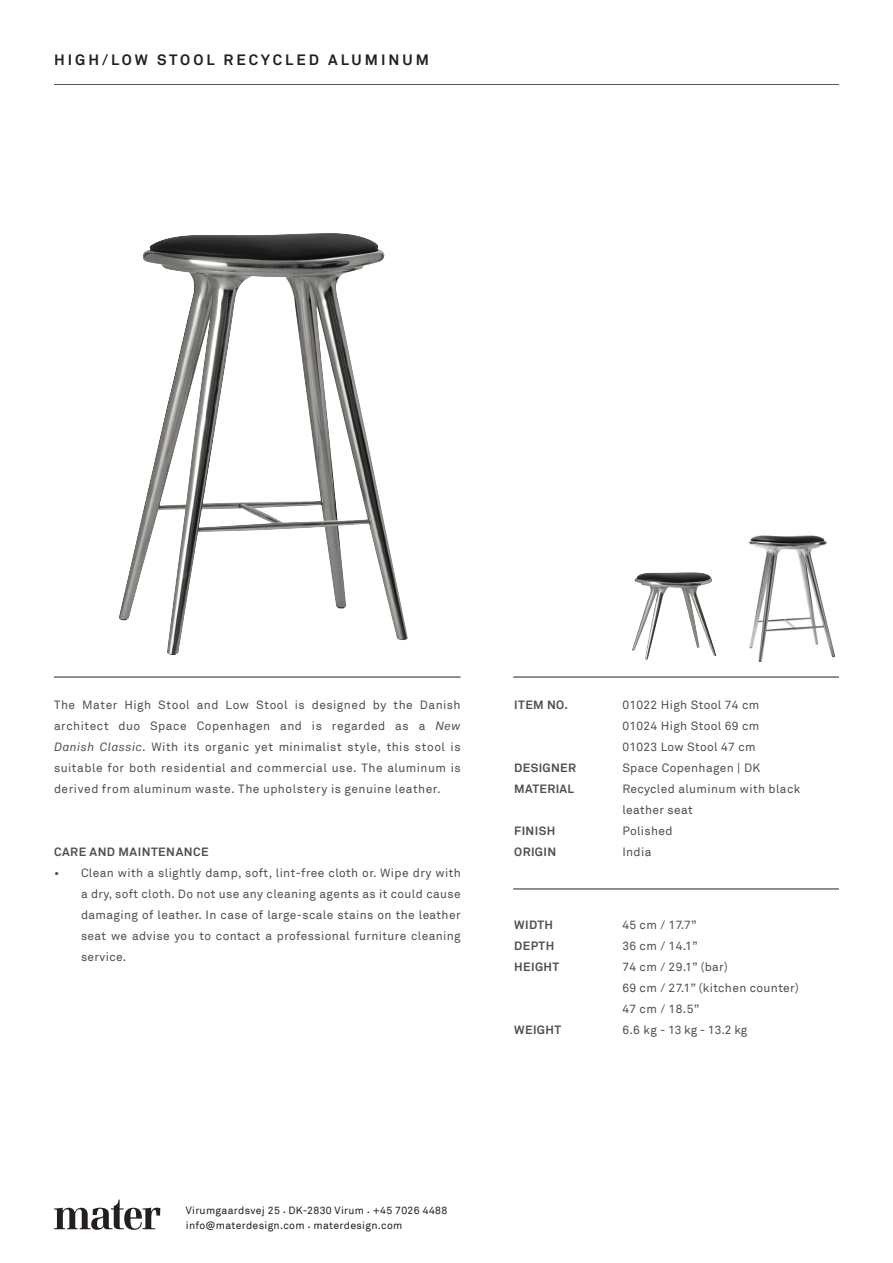
<style>
.page{position:relative;width:893px;height:1263px;background:#fff}
.page>*{position:absolute;margin:0;border:0;box-sizing:border-box;transform-origin:0 0}
.t1{font:700 15px "Akkurat";letter-spacing:.2em;color:#231f20}
.brødtekst{font:12px/21px "Akkurat";letter-spacing:.03em;color:#505054;text-align:justify}
.t2{font:700 12px "Akkurat";letter-spacing:.03em;color:#505054}
.t3{font:10.5px "Akkurat";letter-spacing:.03em;color:#231f20}
.s1{font-style:italic}
.s2{font-size:6px}
</style>
<div class="page">
<hr style="left:513px;top:677px;width:326px;height:1px;background:#231f20">
<hr style="left:54px;top:677px;width:407px;height:1px;background:#231f20">
<hr style="left:513px;top:889px;width:326px;height:1px;background:#231f20">
<img style="left:119px;top:233px;width:289px;height:422px">
<img style="left:716px;top:535px;width:120px;height:127px">
<img style="left:632px;top:572px;width:84px;height:88px">
<svg style="left:54px;top:1199px;width:106px;height:31px"></svg>
<hr style="left:54px;top:84px;width:785px;height:1px;background:#57585a">
<p class="t1" style="left:54px;top:50px;width:376px">HIGH/LOW STOOL RECYCLED ALUMINUM</p>
<p class="brødtekst" style="left:54px;top:694px;width:408px">The Mater High Stool and Low Stool is designed by the Danish architect duo Space Copenhagen and is regarded as a <span class="s1">New Danish Classic</span>. With its organic yet minimalist style, this stool is suitable for both residential and commercial use. The aluminum is derived from aluminum waste. The upholstery is genuine leather.</p>
<p class="t2" style="left:54px;top:844px;width:156px">CARE AND MAINTENANCE</p>
<p class="brødtekst" style="left:81px;top:862px;width:381px;text-indent:-27px">• Clean with a slightly damp, soft, lint-free cloth or. Wipe dry with a dry, soft cloth. Do not use any cleaning agents as it could cause damaging of leather. In case of large-scale stains on the leather seat we advise you to contact a professional furniture cleaning service.</p>
<p class="t2" style="left:514px;top:697px;width:55px">ITEM NO.</p>
<p class="brødtekst" style="left:622px;top:695px;width:138px">01022 High Stool 74 cm</p>
<p class="brødtekst" style="left:622px;top:716px;width:138px">01024 High Stool 69 cm</p>
<p class="brødtekst" style="left:622px;top:737px;width:135px">01023 Low Stool 47 cm</p>
<p class="t2" style="left:514px;top:760px;width:63px">DESIGNER</p>
<p class="brødtekst" style="left:622px;top:758px;width:140px">Space Copenhagen | DK</p>
<p class="t2" style="left:514px;top:781px;width:61px">MATERIAL</p>
<p class="brødtekst" style="left:622px;top:779px;width:179px">Recycled aluminum with black</p>
<p class="brødtekst" style="left:622px;top:800px;width:72px">leather seat</p>
<p class="t2" style="left:514px;top:823px;width:42px">FINISH</p>
<p class="brødtekst" style="left:622px;top:821px;width:52px">Polished</p>
<p class="t2" style="left:514px;top:844px;width:43px">ORIGIN</p>
<p class="brødtekst" style="left:622px;top:842px;width:31px">India</p>
<p class="t2" style="left:514px;top:917px;width:40px">WIDTH</p>
<p class="brødtekst" style="left:622px;top:914px;width:76px">45 cm / 17.7”</p>
<p class="t2" style="left:514px;top:938px;width:41px">DEPTH</p>
<p class="brødtekst" style="left:622px;top:935px;width:77px">36 cm / 14.1”</p>
<p class="t2" style="left:514px;top:959px;width:46px">HEIGHT</p>
<p class="brødtekst" style="left:622px;top:956px;width:107px">74 cm / 29.1” (bar)</p>
<p class="brødtekst" style="left:622px;top:977px;width:178px">69 cm / 27.1” (kitchen counter)</p>
<p class="brødtekst" style="left:622px;top:998px;width:78px">47 cm / 18.5”</p>
<p class="t2" style="left:514px;top:1022px;width:48px">WEIGHT</p>
<p class="brødtekst" style="left:622px;top:1019px;width:127px">6.6 kg - 13 kg - 13.2 kg</p>
<p class="t3" style="left:186px;top:1204px;width:263px">Virumgaardsvej 25 <span class="s2">•</span> DK-2830 Virum <span class="s2">•</span> +45 7026 4488</p>
<p class="t3" style="left:186px;top:1219px;width:218px">info@materdesign.com <span class="s2">•</span> materdesign.com</p>
</div>
